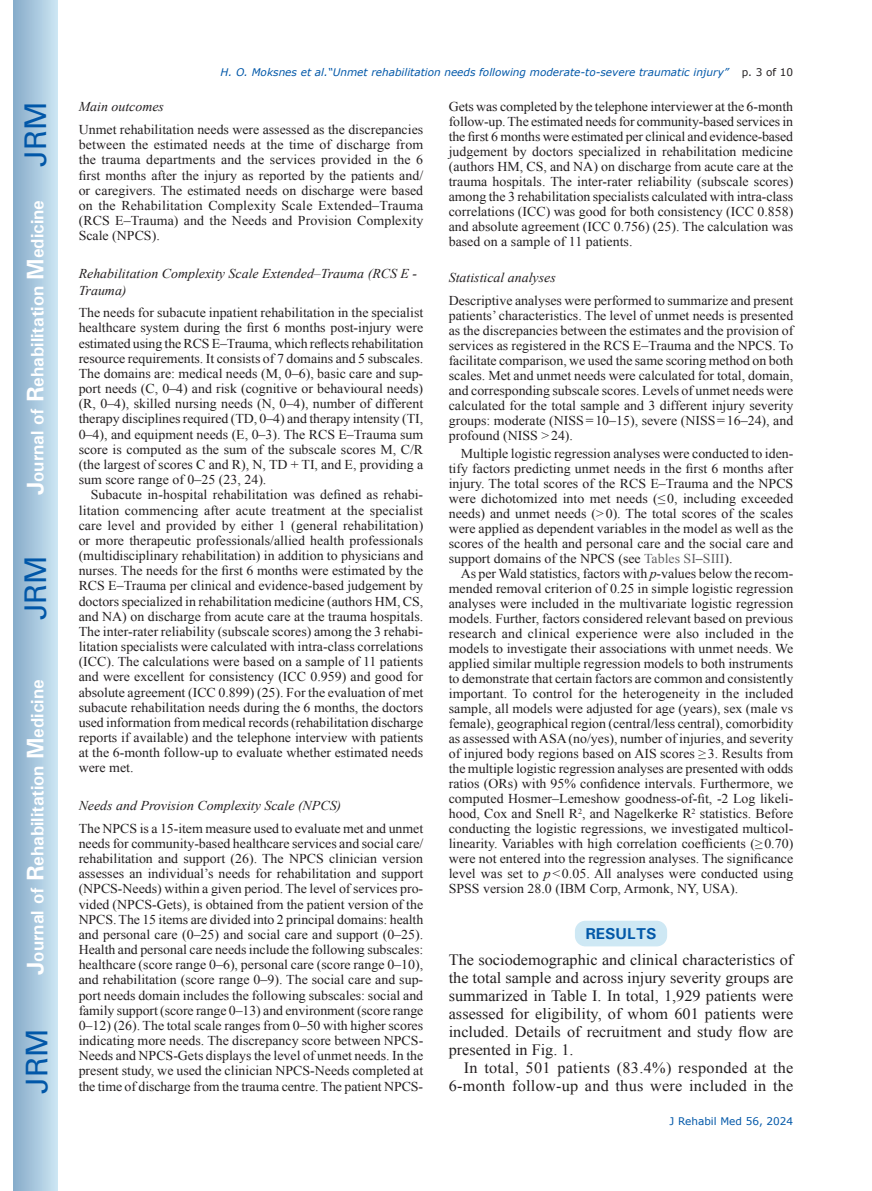
<style>
.page{position:relative;width:872px;height:1191px;background:#fff}
.page>*{position:absolute;margin:0;border:0;box-sizing:border-box;transform-origin:0 0}
.t1{font:30px "Univers";color:#0157a8}
.t2{font:700 18px "Univers";color:#fff}
.t3{font:15.75px/18px "Times New Roman";letter-spacing:.015em;color:#231f20;text-align:justify}
.t4{font:700 15.75px "Univers";color:#0157a8}
.t5{font:13.5px/15.1px "Times New Roman";color:#231f20;text-align:justify}
.t6{font:italic 13.5px/16.6px "Times New Roman";color:#231f20}
.t7{font:italic 10.5px "Verdana";color:#0157a8}
.t8{font:10.5px "Verdana";color:#0157a8}
.s1{font-size:24px}
.s2{font-style:normal;color:#231f20}
.s3{color:#636366}
.s4{font-style:italic}
</style>
<div class="page">
<div style="left:14px;top:0;width:43px;height:1191px;background:linear-gradient(to right,#88acca,#cbe5f2)"></div>
<div style="left:575px;top:920px;width:92px;height:26px;background:#cee8f4;border-radius:10px"></div>
<h1 class="t1" style="left:18px;top:167px;width:67px;rotate:-90deg">JRM</h1>
<h2 class="t2" style="left:26px;top:495px;width:297px;rotate:-90deg"><span class="s1">J</span>ournal of <span class="s1">R</span>ehabilitation <span class="s1">M</span>edicine</h2>
<h1 class="t1" style="left:18px;top:620px;width:67px;rotate:-90deg">JRM</h1>
<h2 class="t2" style="left:26px;top:974px;width:297px;rotate:-90deg"><span class="s1">J</span>ournal of <span class="s1">R</span>ehabilitation <span class="s1">M</span>edicine</h2>
<h1 class="t1" style="left:19px;top:1093px;width:67px;rotate:-90deg">JRM</h1>
<p class="t7" style="left:221px;top:65px;width:574px">H. O. Moksnes et al.“Unmet rehabilitation needs following moderate-to-severe traumatic injury” <span class="s2">p. 3 of 10</span></p>
<p class="t6" style="left:79px;top:98px;width:87px">Main outcomes</p>
<p class="t5" style="left:79px;top:122px;width:346px">Unmet rehabilitation needs were assessed as the discrepancies between the estimated needs at the time of discharge from the trauma departments and the services provided in the 6 first months after the injury as reported by the patients and/ or caregivers. The estimated needs on discharge were based on the Rehabilitation Complexity Scale Extended–Trauma (RCS E–Trauma) and the Needs and Provision Complexity Scale (NPCS).</p>
<p class="t6" style="left:79px;top:265px;width:340px">Rehabilitation Complexity Scale Extended–Trauma (RCS E -<br>Trauma)</p>
<p class="t5" style="left:79px;top:305px;width:346px">The needs for subacute inpatient rehabilitation in the specialist healthcare system during the first 6 months post-injury were estimated using the RCS E–Trauma, which reflects rehabilitation resource requirements. It consists of 7 domains and 5 subscales.<br>The domains are: medical needs (M, 0–6), basic care and sup&shy;port needs (C, 0–4) and risk (cognitive or behavioural needs) (R, 0–4), skilled nursing needs (N, 0–4), number of different therapy disciplines required (TD, 0–4) and therapy intensity (TI, 0–4), and equipment needs (E, 0–3). The RCS E–Trauma sum score is computed as the sum of the subscale scores M, C/R (the largest of scores C and R), N, TD + TI, and E, providing a sum score range of 0–25 (23, 24).</p>
<p class="t5" style="left:79px;top:487px;width:346px;text-indent:12px">Subacute in-hospital rehabilitation was defined as rehabi&shy;litation commencing after acute treatment at the specialist care level and provided by either 1 (general rehabilitation) or more therapeutic professionals/allied health professionals (multidisciplinary rehabilitation) in addition to physicians and nurses. The needs for the first 6 months were estimated by the RCS E–Trauma per clinical and evidence-based judgement by doctors specialized in rehabilitation medicine (authors HM, CS, and NA) on discharge from acute care at the trauma hospitals.<br>The inter-rater reliability (subscale scores) among the 3 rehabi&shy;litation specialists were calculated with intra-class correlations (ICC). The calculations were based on a sample of 11 patients and were excellent for consistency (ICC 0.959) and good for absolute agreement (ICC 0.899) (25). For the evaluation of met subacute rehabilitation needs during the 6 months, the doctors used information from medical records (rehabilitation discharge reports if available) and the telephone interview with patients at the 6-month follow-up to evaluate whether estimated needs were met.</p>
<p class="t6" style="left:79px;top:797px;width:264px">Needs and Provision Complexity Scale (NPCS)</p>
<p class="t5" style="left:79px;top:820px;width:346px">The NPCS is a 15-item measure used to evaluate met and unmet needs for community-based healthcare services and social care/ rehabilitation and support (26). The NPCS clinician version assesses an individual’s needs for rehabilitation and support (NPCS-Needs) within a given period. The level of services pro&shy;vided (NPCS-Gets), is obtained from the patient version of the NPCS. The 15 items are divided into 2 principal domains: health and personal care (0–25) and social care and support (0–25).<br>Health and personal care needs include the following subscales: healthcare (score range 0–6), personal care (score range 0–10), and rehabilitation (score range 0–9). The social care and sup&shy;port needs domain includes the following subscales: social and family support (score range 0–13) and environment (score range 0–12) (26). The total scale ranges from 0–50 with higher scores indicating more needs. The discrepancy score between NPCS-Needs and NPCS-Gets displays the level of unmet needs. In the present study, we used the clinician NPCS-Needs completed at the time of discharge from the trauma centre. The patient NPCS-</p>
<p class="t5" style="left:449px;top:99px;width:346px">Gets was completed by the telephone interviewer at the 6-month follow-up. The estimated needs for community-based services in the first 6 months were estimated per clinical and evidence-based judgement by doctors specialized in rehabilitation medicine (authors HM, CS, and NA) on discharge from acute care at the trauma hospitals. The inter-rater reliability (subscale scores) among the 3 rehabilitation specialists calculated with intra-class correlations (ICC) was good for both consistency (ICC 0.858) and absolute agreement (ICC 0.756) (25). The calculation was based on a sample of 11 patients.</p>
<p class="t6" style="left:449px;top:269px;width:108px">Statistical analyses</p>
<p class="t5" style="left:449px;top:293px;width:346px">Descriptive analyses were performed to summarize and present patients’ characteristics. The level of unmet needs is presented as the discrepancies between the estimates and the provision of services as registered in the RCS E–Trauma and the NPCS. To facilitate comparison, we used the same scoring method on both scales. Met and unmet needs were calculated for total, domain, and corresponding subscale scores. Levels of unmet needs were calculated for the total sample and 3 different injury severity groups: moderate (NISS=10–15), severe (NISS=16–24), and profound (NISS &gt;24).</p>
<p class="t5" style="left:449px;top:446px;width:346px;text-indent:12px">Multiple logistic regression analyses were conducted to iden&shy;tify factors predicting unmet needs in the first 6 months after injury. The total scores of the RCS E–Trauma and the NPCS were dichotomized into met needs (≤0, including exceeded needs) and unmet needs (&gt;0). The total scores of the scales were applied as dependent variables in the model as well as the scores of the health and personal care and the social care and support domains of the NPCS (see <span class="s3">Tables SI</span>–<span class="s3">SIII</span>).</p>
<p class="t5" style="left:449px;top:566px;width:346px;text-indent:12px">As per Wald statistics, factors with <span class="s4">p</span>-values below the recom&shy;mended removal criterion of 0.25 in simple logistic regression analyses were included in the multivariate logistic regression models. Further, factors considered relevant based on previous research and clinical experience were also included in the models to investigate their associations with unmet needs. We applied similar multiple regression models to both instruments to demonstrate that certain factors are common and consistently important. To control for the heterogeneity in the included sample, all models were adjusted for age (years), sex (male vs female), geographical region (central/less central), comorbidity as assessed with ASA (no/yes), number of injuries, and severity of injured body regions based on AIS scores ≥3. Results from the multiple logistic regression analyses are presented with odds ratios (ORs) with 95% confidence intervals. Furthermore, we computed Hosmer–Lemeshow goodness-of-fit, -2 Log likeli&shy;hood, Cox and Snell R<sup>2</sup>, and Nagelkerke R<sup>2</sup> statistics. Before conducting the logistic regressions, we investigated multicol&shy;linearity. Variables with high correlation coefficients (≥0.70) were not entered into the regression analyses. The significance level was set to <span class="s4">p</span>&lt;0.05. All analyses were conducted using SPSS version 28.0 (IBM Corp, Armonk, NY, USA).</p>
<p class="t4" style="left:585px;top:923px;width:73px">RESULTS</p>
<p class="t3" style="left:449px;top:950px;width:346px">The sociodemographic and clinical characteristics of the total sample and across injury severity groups are summarized in Table I. In total, 1,929 patients were assessed for eligibility, of whom 601 patients were included. Details of recruitment and study flow are presented in Fig. 1.</p>
<p class="t3" style="left:449px;top:1058px;width:346px;text-align:right">In total, 501 patients (83.4%) responded at the<br>6-month follow-up and thus were included in the</p>
<p class="t8" style="left:669px;top:1114px;width:125px">J Rehabil Med 56, 2024</p>
</div>
